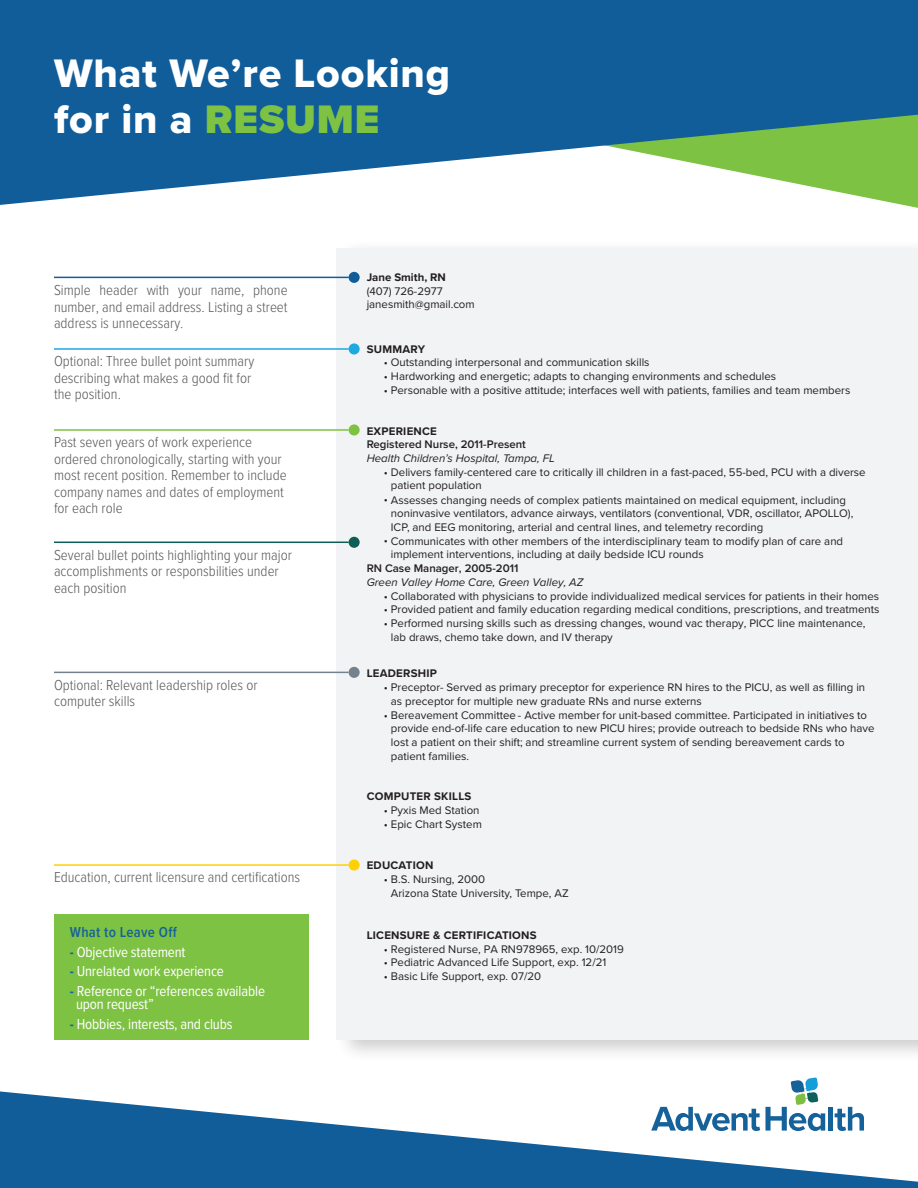
<style>
.page{position:relative;width:918px;height:1188px;background:#fff}
.page>*{position:absolute;margin:0;border:0;box-sizing:border-box;transform-origin:0 0}
.t1{font:41.25px/46.5px "Proxima Nova Extrabld";letter-spacing:.02em;color:#fff}
.t2{font:300 15px/16.5px "Proxima Nova Cond";color:#57585a;text-align:justify}
.t3{font:15px/13px "Proxima Nova Cond";letter-spacing:-.01em;color:#fff}
.t4{font:600 15px "Proxima Nova Cond";letter-spacing:.02em;color:#156199}
.t5{font:11.4px/13.6px "Proxima Nova";color:#231f20}
.t6{font:italic 11.4px/14.1px "Proxima Nova";color:#231f20}
.t7{font:700 11.4px "Proxima Nova";letter-spacing:.02em;color:#231f20}
.t8{font:600 11.4px "Proxima Nova";color:#231f20}
.t9{font:700 11.4px "Proxima Nova";color:#231f20}
.s1{font-family:"Proxima Nova";font-weight:900;color:#7ec243}
.s2{font-weight:700;color:#156199}
.s3{font-family:"Proxima Nova Condensed"}
.s4{font-style:inherit}
.s5{font-weight:600;font-style:normal}
</style>
<div class="page">
<svg style="left:0;top:0;width:918px;height:205px;background:#3a7ba1"></svg>
<div style="left:335px;top:240px;width:583px;height:823px;background:#231f20;opacity:.23"></div>
<div style="left:336px;top:248px;width:582px;height:792px;background:#f2f3f4"></div>
<hr style="left:54px;top:277px;width:295px;height:1px;background:#105d9a">
<div style="left:349px;top:272px;width:11px;height:11px;background:#105d9a;border-radius:50%"></div>
<hr style="left:54px;top:348px;width:295px;height:2px;background:#1fa9e1">
<div style="left:349px;top:343px;width:11px;height:12px;background:#1fa9e1;border-radius:50%"></div>
<hr style="left:54px;top:429px;width:295px;height:2px;background:#7ec243">
<div style="left:349px;top:424px;width:11px;height:12px;background:#7ec243;border-radius:50%"></div>
<hr style="left:54px;top:542px;width:295px;height:1px;background:#0d5e57">
<div style="left:349px;top:537px;width:11px;height:11px;background:#0d5e57;border-radius:50%"></div>
<hr style="left:54px;top:672px;width:295px;height:1px;background:#75828d">
<div style="left:349px;top:667px;width:11px;height:11px;background:#75828d;border-radius:50%"></div>
<hr style="left:54px;top:864px;width:295px;height:2px;background:#fed105">
<div style="left:349px;top:859px;width:11px;height:12px;background:#fed105;border-radius:50%"></div>
<div style="left:54px;top:915px;width:255px;height:125px;background:#7ec243"></div>
<svg style="left:790px;top:1077px;width:28px;height:14px"></svg>
<svg style="left:0;top:1091px;width:918px;height:97px;fill:#105d9a"></svg>
<p class="t1" style="left:54px;top:49px;width:398px">What We’re Looking for in a <span class="s1">RESUME</span></p>
<p class="t2" style="left:54px;top:281px;width:235px">Simple header with your name, phone number, and email address. Listing a street address is unnecessary.</p>
<p class="t2" style="left:54px;top:352px;width:202px">Optional: Three bullet point summary</p>
<p class="t2" style="left:54px;top:369px;width:199px">describing what makes a good fit for</p>
<p class="t2" style="left:54px;top:385px;width:68px">the position.</p>
<p class="t2" style="left:54px;top:433px;width:200px">Past seven years of work experience</p>
<p class="t2" style="left:54px;top:450px;width:229px">ordered chronologically, starting with your</p>
<p class="t2" style="left:54px;top:466px;width:234px">most recent position. Remember to include</p>
<p class="t2" style="left:54px;top:483px;width:231px">company names and dates of employment</p>
<p class="t2" style="left:54px;top:499px;width:70px">for each role</p>
<p class="t2" style="left:54px;top:546px;width:239px">Several bullet points highlighting your major</p>
<p class="t2" style="left:54px;top:562px;width:226px">accomplishments or responsbilities under</p>
<p class="t2" style="left:54px;top:579px;width:74px">each position</p>
<p class="t2" style="left:54px;top:676px;width:205px">Optional: Relevant leadership roles or</p>
<p class="t2" style="left:54px;top:692px;width:83px">computer skills</p>
<p class="t2" style="left:54px;top:869px;width:248px">Education, current licensure and certifications</p>
<p class="t4" style="left:70px;top:921px;width:108px">What to Leave Off</p>
<p class="t3" style="left:70px;top:945px;width:117px"><span class="s2">-</span> Objective statement</p>
<p class="t3" style="left:70px;top:964px;width:156px"><span class="s2">-</span> Unrelated work experience</p>
<p class="t3" style="left:76px;top:984px;width:191px;text-indent:-6px"><span class="s2">-</span> Reference or “references available upon request”</p>
<p class="t3" style="left:70px;top:1017px;width:164px"><span class="s2">-</span> Hobbies, interes<span class="s3">ts,</span> and clubs</p>
<p class="t9" style="left:367px;top:269px;width:81px">Jane Smith, RN</p>
<p class="t5" style="left:367px;top:283px;width:77px">(407) 726-2977</p>
<p class="t5" style="left:367px;top:297px;width:110px">janesmith@gmail.com</p>
<p class="t7" style="left:367px;top:340px;width:60px">SUMMARY</p>
<p class="t5" style="left:384px;top:355px;width:267px">• Outstanding interpersonal and communication skills</p>
<p class="t5" style="left:384px;top:369px;width:394px">• Hardworking and energetic; adapts to changing environments and schedules</p>
<p class="t5" style="left:384px;top:383px;width:468px">• Personable with a positive attitude; interfaces well with patients, families and team members</p>
<p class="t7" style="left:367px;top:422px;width:72px">EXPERIENCE</p>
<p class="t8" style="left:367px;top:436px;width:161px">Registered Nurse, 2011-Present</p>
<p class="t6" style="left:367px;top:451px;width:190px">Health Children’s Hospital, Tampa, FL</p>
<p class="t5" style="left:391px;top:465px;width:476px;text-indent:-7px">• Deliver<span class="s4">s</span> family-centered care to critically ill children in a fast-paced, 55-bed, PCU with a diverse patient population</p>
<p class="t5" style="left:384px;top:492px;width:464px">• Assess<span class="s4">es</span> changing needs of complex patients maintained on medical equipment, including</p>
<p class="t5" style="left:384px;top:534px;width:461px">• Communicate<span class="s4">s</span> with other members of the interdisciplinary team to modify plan of care and</p>
<p class="t5" style="left:391px;top:506px;width:464px">noninvasive ventilators, advance airways, ventilators (conventional, VDR, oscillator, APOLLO),<br>ICP, and EEG monitoring, arterial and central lines, and telemetry recording</p>
<p class="t5" style="left:391px;top:547px;width:314px">implement interventions, including at daily bedside ICU rounds</p>
<p class="t6" style="left:367px;top:561px;width:218px"><span class="s5">RN Case Manager, 2005-2011<br></span>Green Valley Home Care<span class="s4">,</span> Green Valley, AZ</p>
<p class="t5" style="left:384px;top:589px;width:497px">• Collaborated with physicians to prov<span class="s4">i</span>de individualized medical services for patients in their homes</p>
<p class="t5" style="left:384px;top:602px;width:497px">• Provided patient and family education regarding medical conditions, prescriptions<span class="s4">,</span> and treatments</p>
<p class="t5" style="left:391px;top:616px;width:476px;text-indent:-7px">• Perfo<span class="s4">r</span>med nursing skills such as dressing changes, wound vac therapy, PICC line maintenance, lab draws, chemo take down<span class="s4">,</span> and IV therapy</p>
<p class="t7" style="left:367px;top:665px;width:72px">LEADERSHIP</p>
<p class="t5" style="left:391px;top:680px;width:476px;text-indent:-7px">• Preceptor- Served as primary preceptor for experience RN hires to the PICU, as well as filling in as preceptor for multiple new graduate RNs and nurse externs</p>
<p class="t5" style="left:391px;top:708px;width:485px;text-indent:-7px">• Bereavement <span class="s4">Committee</span> - Active <span class="s4">member</span> fo<span class="s4">r</span> unit-based committee. Participated in initiatives to provide end-of-life care education to new PICU hires<span class="s4">;</span> provide outreach to bedside RNs who have lost a patient on their shift<span class="s4">;</span> and streamline current system of sending bereavement cards to patient families.</p>
<p class="t7" style="left:367px;top:788px;width:106px">COMPUTER SKILLS</p>
<p class="t5" style="left:384px;top:803px;width:97px">• Pyxis Med Station</p>
<p class="t5" style="left:384px;top:817px;width:100px">• Epic Chart System</p>
<p class="t7" style="left:367px;top:857px;width:68px">EDUCATION</p>
<p class="t5" style="left:391px;top:872px;width:179px;text-indent:-7px">• B.S. Nursing, 2000<br>Arizona State University, Tempe, AZ</p>
<p class="t7" style="left:367px;top:926px;width:171px">LICENSURE &amp; CERTIFICATIONS</p>
<p class="t5" style="left:384px;top:942px;width:242px">• Registered Nurse, PA RN978965, exp. 10/201<span class="s4">9</span></p>
<p class="t5" style="left:384px;top:955px;width:224px">• Pediatric Advanced Life Support, exp. 12/21</p>
<p class="t5" style="left:384px;top:969px;width:159px">• Basic Life Support, exp. 07/20</p>
</div>
